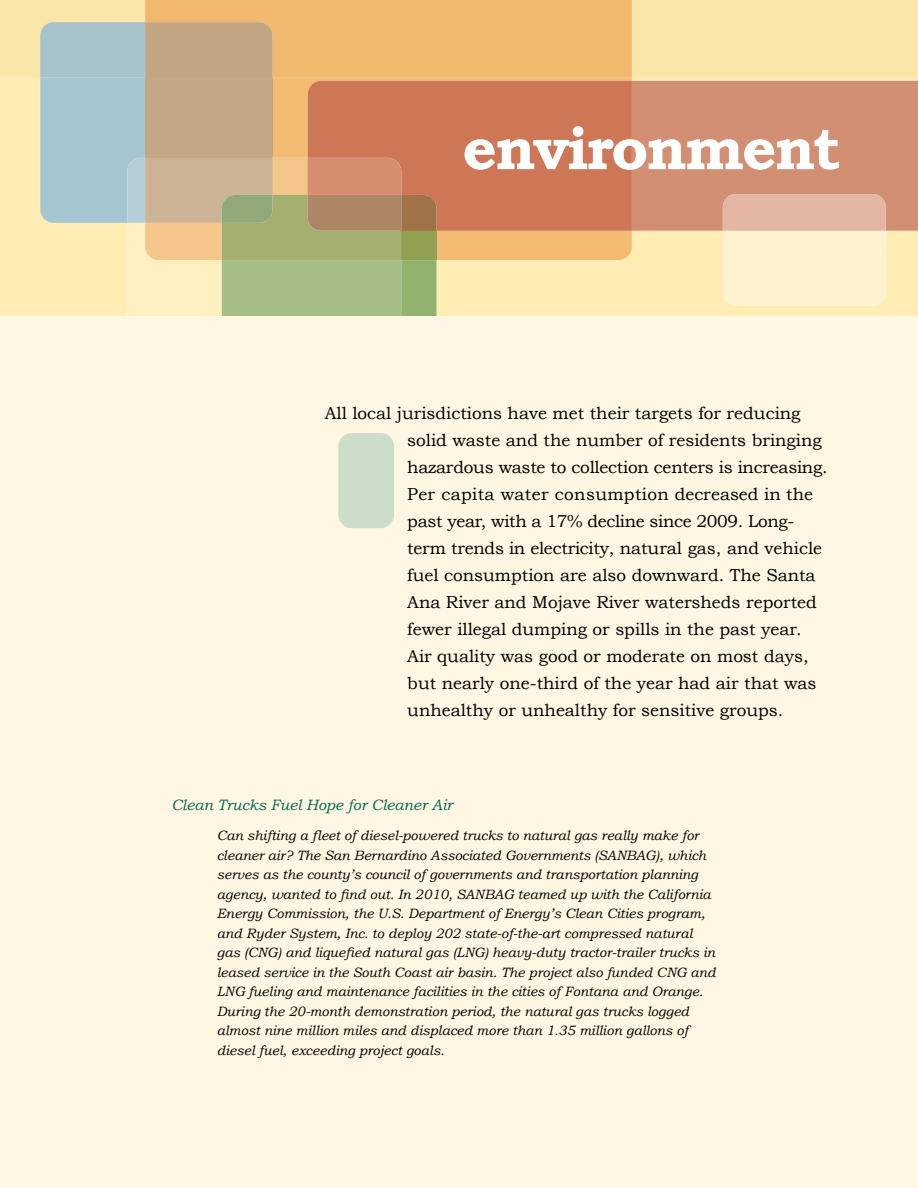
<style>
.page{position:relative;width:918px;height:1188px;background:#fff}
.page>*{position:absolute;margin:0;border:0;box-sizing:border-box;transform-origin:0 0}
.t1{font:700 60px "Bookman Old Style";letter-spacing:-.04em;color:#fff}
.t2{font:17.25px/27px "Bookman Old Style";color:#000}
.t3{font:italic 15px "Bookman Old Style";color:#006750}
.t4{font:italic 13.5px/19.5px "Bookman Old Style";color:#000}
</style>
<div class="page">
<div style="left:0;top:317px;width:918px;height:871px;background:#fff7e3"></div>
<svg style="left:0;top:0;width:918px;height:317px;background:#dbb88d"></svg>
<div style="left:338px;top:433px;width:56px;height:95px;background:#ccdec9;border-radius:14px"></div>
<p class="t1" style="left:462px;top:113px;width:380px">environment</p>
<h4 class="t2" style="left:407px;top:400px;width:422px;text-indent:-83px">All local jurisdictions have met their targets for reducing solid waste and the number of residents bringing hazardous waste to collection centers is increasing.<br>Per capita water consumption decreased in the past year, with a 17% decline since 2009. Long&shy;term trends in electricity, natural gas, and vehicle fuel consumption are also downward. The Santa Ana River and Mojave River watersheds reported fewer illegal dumping or spills in the past year.<br>Air quality was good or moderate on most days, but nearly one-third of the year had air that was unhealthy or unhealthy for sensitive groups.</h4>
<p class="t3" style="left:171px;top:796px;width:283px">Clean Trucks Fuel Hope for Cleaner Air</p>
<p class="t4" style="left:217px;top:826px;width:484px">Can shifting a fleet of diesel-powered trucks to natural gas really make for</p>
<p class="t4" style="left:217px;top:845px;width:491px">cleaner air? The San Bernardino Associated Governments (SANBAG), which serves as the county’s council of governments and transportation planning</p>
<p class="t4" style="left:217px;top:884px;width:496px">agency, wanted to find out. In 2010, SANBAG teamed up with the California</p>
<p class="t4" style="left:217px;top:904px;width:490px">Energy Commission, the U.S. Department of Energy’s Clean Cities program, and Ryder System, Inc. to deploy 202 state-of-the-art compressed natural</p>
<p class="t4" style="left:217px;top:943px;width:500px">gas (CNG) and liquefied natural gas (LNG) heavy-duty tractor-trailer trucks in</p>
<p class="t4" style="left:217px;top:962px;width:500px">leased service in the South Coast air basin. The project also funded CNG and</p>
<p class="t4" style="left:217px;top:982px;width:488px">LNG fueling and maintenance facilities in the cities of Fontana and Orange.</p>
<p class="t4" style="left:217px;top:1001px;width:474px;text-align:justify">During the 20-month demonstration period, the natural gas trucks logged almost nine million miles and displaced more than 1.35 million gallons of diesel fuel, exceeding project goals.</p>
</div>
